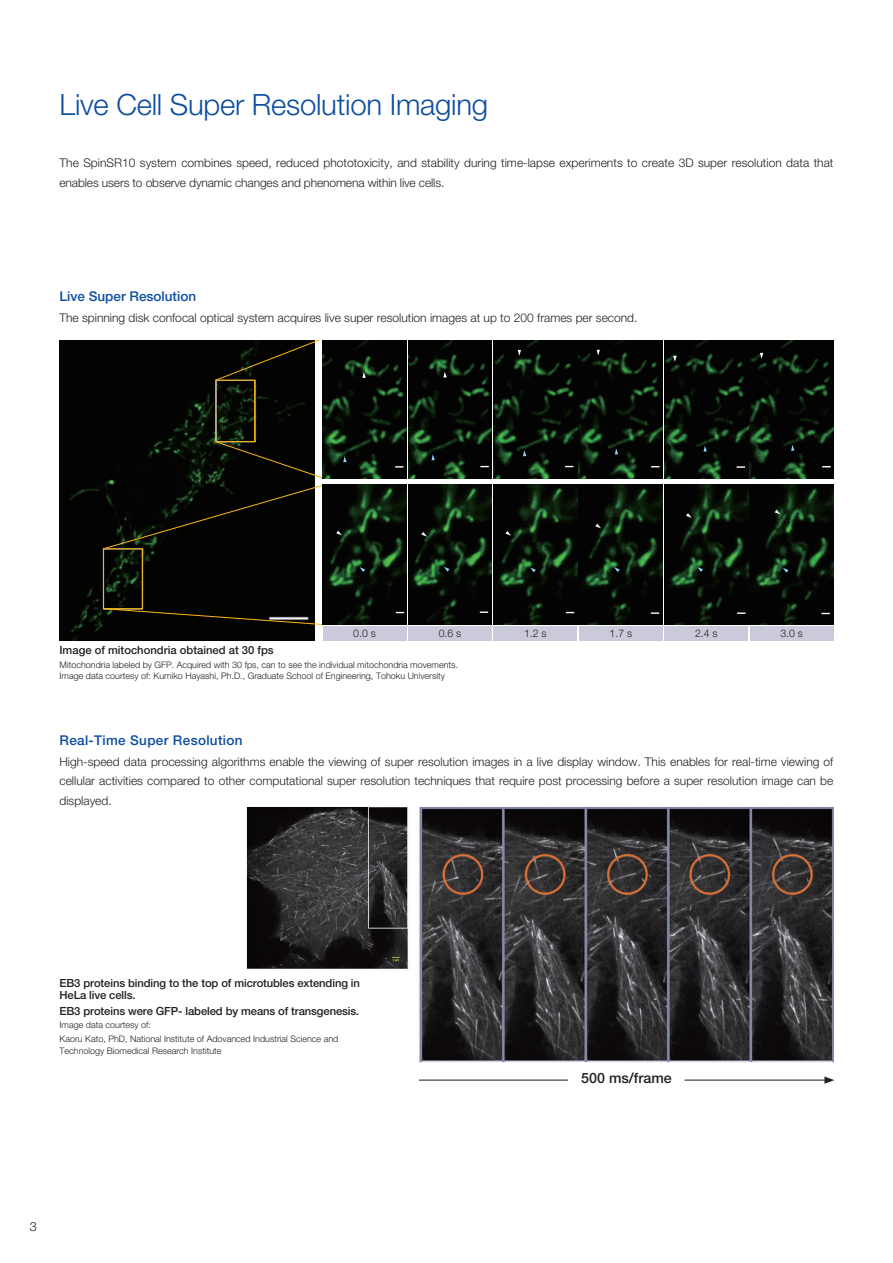
<style>
.page{position:relative;width:893px;height:1263px;background:#fff}
.page>*{position:absolute;margin:0;border:0;box-sizing:border-box;transform-origin:0 0}
.t1{font:300 29.25px "Helvetica Neue LT Std";letter-spacing:-.01em;color:#0d4da1}
.t2{font:500 14.25px "Helvetica Neue LT Std";color:#231f20}
.t3{font:500 13.5px "Helvetica Neue LT Std";letter-spacing:.025em;color:#0d4da1}
.t4{font:500 13.5px "Helvetica Neue LT Std";color:#0d4da1}
.t5{font:300 12.75px "Helvetica Neue LT Std";color:#231f20}
.t6{font:300 12px/19.5px "Helvetica Neue LT Std";color:#231f20}
.t7{font:500 11.25px/12px "Helvetica Neue LT Std";letter-spacing:-.01em;color:#231f20}
.t8{font:300 10.5px "Helvetica Neue LT Std";color:#231f20}
.t9{font:300 9px/11.2px "Helvetica Neue LT Std";color:#231f20}
</style>
<div class="page">
<img style="left:60px;top:340px;width:254px;height:301px">
<div style="left:215px;top:380px;width:40px;height:62px;border:1px solid #fcb814"></div>
<div style="left:103px;top:548px;width:40px;height:61px;border:1px solid #fcb814"></div>
<div style="left:323px;top:626px;width:83px;height:15px;background:#cbcada"></div>
<div style="left:408px;top:626px;width:84px;height:15px;background:#cbcada"></div>
<div style="left:494px;top:626px;width:83px;height:15px;background:#cbcada"></div>
<div style="left:579px;top:626px;width:84px;height:15px;background:#cbcada"></div>
<div style="left:664px;top:626px;width:84px;height:15px;background:#cbcada"></div>
<div style="left:750px;top:626px;width:83px;height:15px;background:#cbcada"></div>
<svg style="left:215px;top:340px;width:108px;height:41px;background:#1c1b13"></svg>
<svg style="left:102px;top:441px;width:222px;height:109px;background:#11110c"></svg>
<svg style="left:103px;top:608px;width:220px;height:17px;background:#221d11"></svg>
<img style="left:323px;top:340px;width:83px;height:138px">
<svg style="left:362px;top:372px;width:4px;height:6px"></svg>
<svg style="left:343px;top:456px;width:4px;height:6px"></svg>
<img style="left:408px;top:340px;width:84px;height:138px">
<svg style="left:443px;top:372px;width:4px;height:6px"></svg>
<svg style="left:432px;top:454px;width:3px;height:6px"></svg>
<svg style="left:493px;top:340px;width:84px;height:138px;background:#081209"></svg>
<svg style="left:518px;top:350px;width:3px;height:6px"></svg>
<svg style="left:523px;top:450px;width:3px;height:6px"></svg>
<img style="left:579px;top:340px;width:84px;height:138px">
<svg style="left:597px;top:350px;width:3px;height:6px"></svg>
<svg style="left:615px;top:449px;width:3px;height:5px"></svg>
<svg style="left:664px;top:340px;width:84px;height:138px;background:#081109"></svg>
<svg style="left:673px;top:356px;width:4px;height:6px"></svg>
<svg style="left:704px;top:446px;width:3px;height:6px"></svg>
<img style="left:750px;top:340px;width:83px;height:138px">
<svg style="left:760px;top:353px;width:3px;height:6px"></svg>
<svg style="left:791px;top:445px;width:3px;height:6px"></svg>
<img style="left:323px;top:485px;width:83px;height:140px">
<svg style="left:336px;top:531px;width:6px;height:4px"></svg>
<svg style="left:360px;top:567px;width:5px;height:5px"></svg>
<img style="left:408px;top:485px;width:84px;height:140px">
<svg style="left:421px;top:532px;width:6px;height:5px"></svg>
<svg style="left:444px;top:567px;width:5px;height:5px"></svg>
<svg style="left:493px;top:485px;width:84px;height:140px;background:#09140a"></svg>
<svg style="left:505px;top:531px;width:6px;height:5px"></svg>
<svg style="left:530px;top:567px;width:6px;height:5px"></svg>
<img style="left:579px;top:485px;width:84px;height:140px">
<svg style="left:595px;top:524px;width:6px;height:4px"></svg>
<svg style="left:614px;top:567px;width:6px;height:5px"></svg>
<svg style="left:664px;top:485px;width:84px;height:140px;background:#091309"></svg>
<svg style="left:686px;top:513px;width:6px;height:5px"></svg>
<svg style="left:697px;top:567px;width:6px;height:5px"></svg>
<img style="left:750px;top:485px;width:83px;height:140px">
<svg style="left:775px;top:510px;width:5px;height:4px"></svg>
<svg style="left:783px;top:568px;width:5px;height:5px"></svg>
<hr style="left:419px;top:1079px;width:149px;height:1px;background:#231f20">
<hr style="left:685px;top:1079px;width:142px;height:1px;background:#231f20">
<svg style="left:824px;top:1076px;width:10px;height:8px"></svg>
<img style="left:247px;top:807px;width:587px;height:255px">
<h1 class="t1" style="left:60px;top:87px;width:430px">Live Cell Super Resolution Imaging</h1>
<p class="t6" style="left:60px;top:153px;width:775px">The SpinSR10 system combines speed, reduced phototoxicity, and stability during time-lapse experiments to create 3D super resolution data that enables users to observe dynamic changes and phenomena within live cells.</p>
<p class="t4" style="left:60px;top:288px;width:138px">Live Super Resolution</p>
<p class="t6" style="left:60px;top:308px;width:579px">The spinning disk confocal optical system acquires live super resolution images at up to 200 frames per second.</p>
<p class="t8" style="left:353px;top:627px;width:24px">0.0 s</p>
<p class="t8" style="left:439px;top:627px;width:24px">0.6 s</p>
<p class="t8" style="left:524px;top:627px;width:24px">1.2 s</p>
<p class="t8" style="left:610px;top:627px;width:24px">1.7 s</p>
<p class="t8" style="left:695px;top:627px;width:24px">2.4 s</p>
<p class="t8" style="left:780px;top:627px;width:24px">3.0 s</p>
<p class="t7" style="left:60px;top:644px;width:216px">Image of mitochondria obtained at 30 fps</p>
<p class="t9" style="left:60px;top:659px;width:400px">Mitochondria labeled by GFP. Acquired with 30 fps, can to see the individual mitochondria movements.<br>Image data courtesy of: Kumiko Hayashi, Ph.D., Graduate School of Engineering, Tohoku University</p>
<p class="t3" style="left:60px;top:732px;width:185px">Real-Time Super Resolution</p>
<p class="t6" style="left:60px;top:752px;width:775px;text-align:justify">High-speed data processing algorithms enable the viewing of super resolution images in a live display window. This enables for real-time viewing of cellular activities compared to other computational super resolution techniques that require post processing before a super resolution image can be displayed.</p>
<p class="t7" style="left:60px;top:977px;width:302px">EB3 proteins binding to the top of microtubles extending in<br>HeLa live cells.</p>
<p class="t7" style="left:60px;top:1004px;width:301px">EB3 proteins were GFP- labeled by means of transgenesis.</p>
<p class="t9" style="left:60px;top:1017px;width:280px;line-height:14.4px">Image data courtesy of:<br>Kaoru Kato, PhD, National Institute of Adovanced Industrial Science and</p>
<p class="t9" style="left:60px;top:1044px;width:164px">Technology Biomedical Research Institute</p>
<p class="t5" style="left:30px;top:1219px;width:9px">3</p>
<p class="t2" style="left:581px;top:1069px;width:92px">500 ms/frame</p>
</div>
